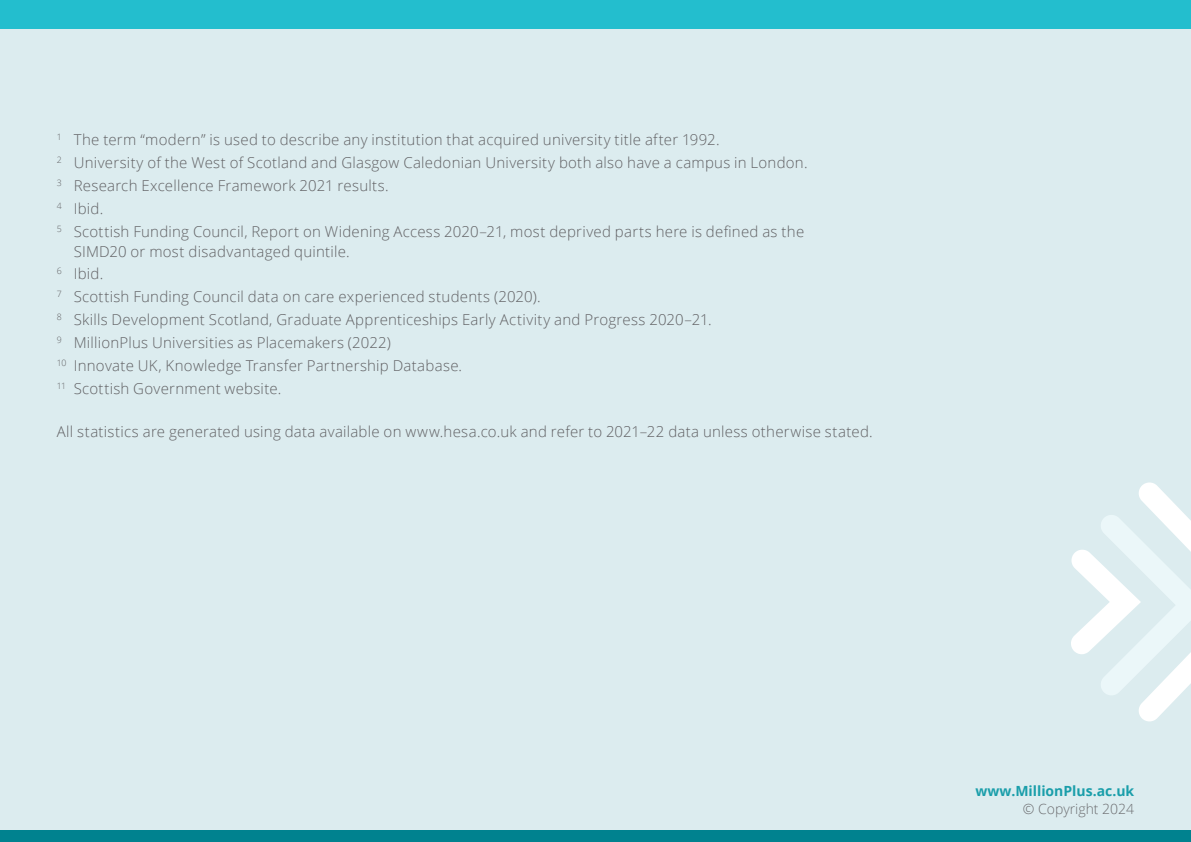
<style>
.page{position:relative;width:1191px;height:842px;background:#dcecef}
.page>*{position:absolute;margin:0;border:0;box-sizing:border-box;transform-origin:0 0}
.t1{font:300 15px/22.8px "Open Sans";letter-spacing:.02em;color:#616164}
.t2{font:700 14px "Open Sans";color:#1a9eaa}
.t3{font:300 14px "Open Sans";color:#6d6e71}
</style>
<div class="page">
<div style="left:0;top:0;width:1191px;height:28px;background:#23bece"></div>
<div style="left:0;top:831px;width:1191px;height:11px;background:#00828f"></div>
<svg style="left:1071px;top:482px;width:120px;height:240px"></svg>
<p class="t1" style="left:57px;top:130px;width:752px"><sup>1</sup> The term “modern” is used to describe any institution that acquired university title after 1992.<br><sup>2</sup> University of the West of Scotland and Glasgow Caledonian University both also have a campus in London.<br><sup>3</sup> Research Excellence Framework 2021 results.<br><sup>4</sup> Ibid.<br><sup>5</sup> Scottish Funding Council, Report on Widening Access 2020–21, most deprived parts here is defined as the</p>
<p class="t1" style="left:57px;top:241px;width:656px;text-indent:17px">SIMD20 or most disadvantaged quintile.<br><sup>6</sup> Ibid.<br><sup>7</sup> Scottish Funding Council data on care experienced students (2020).<br><sup>8</sup> Skills Development Scotland, Graduate Apprenticeships Early Activity and Progress 2020–21.<br><sup>9</sup> MillionPlus Universities as Placemakers (2022)<br><sup>10</sup> Innovate UK, Knowledge Transfer Partnership Database.<br><sup>11</sup> Scottish Government website.</p>
<p class="t1" style="left:57px;top:422px;width:817px">All statistics are generated using data available on www.hesa.co.uk and refer to 2021–22 data unless otherwise stated.</p>
<p class="t2" style="left:975px;top:783px;width:160px">www.MillionPlus.ac.uk</p>
<p class="t3" style="left:1022px;top:803px;width:113px">© Copyright 2024</p>
</div>
